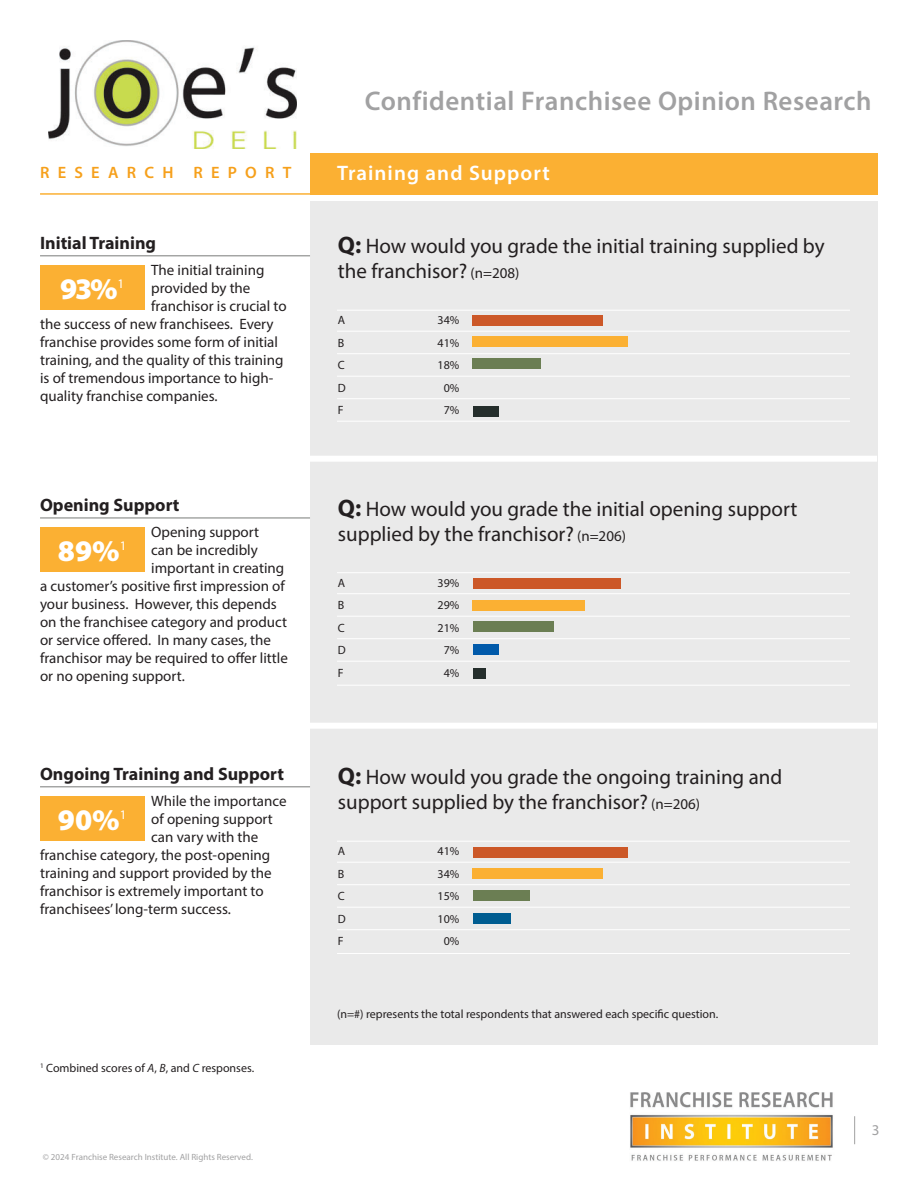
<style>
.page{position:relative;width:918px;height:1188px;background:#fff}
.page>*{position:absolute;margin:0;border:0;box-sizing:border-box;transform-origin:0 0}
.t1{font:900 30px "Myriad Pro";color:#fff}
.t2{font:600 27px "Myriad Pro";letter-spacing:.02em;color:#a1a1a2}
.t3{font:21px/25.2px "Myriad Pro";color:#231f20}
.t4{font:600 21px "Myriad Pro";letter-spacing:.05em;color:#fff}
.t5{font:700 18px "Myriad Pro";color:#231f20}
.t6{font:600 16.5px "Myriad Pro";letter-spacing:.5em;color:#f6a01b}
.t7{font:15px "Myriad Pro";color:#231f20}
.t8{font:15px "Myriad Pro";color:#a1a1a2}
.t9{font:13.05px "Myriad Pro";color:#fff}
.t10{font:12px "Myriad Pro";color:#231f20}
.t11{font:9px "Myriad Pro";color:#a1a1a2}
.s1{font-style:italic}
.s2{font-weight:700;font-size:24px}
.s3{font-size:15px}
</style>
<div class="page">
<div style="left:310px;top:153px;width:567px;height:42px;background:#fbb033"></div>
<div style="left:310px;top:201px;width:567px;height:844px;background:#eaeaea"></div>
<hr style="left:40px;top:255px;width:270px;height:1px;background:#797b79">
<hr style="left:40px;top:518px;width:270px;height:1px;background:#797b79">
<div style="left:40px;top:527px;width:105px;height:45px;background:#fbb033"></div>
<hr style="left:40px;top:786px;width:270px;height:1px;background:#797b79">
<div style="left:40px;top:796px;width:105px;height:44px;background:#fbb033"></div>
<hr style="left:337px;top:310px;width:513px;height:1px;background:#fff">
<hr style="left:337px;top:331px;width:513px;height:1px;background:#fff">
<hr style="left:337px;top:353px;width:513px;height:1px;background:#fff">
<hr style="left:337px;top:376px;width:513px;height:1px;background:#fff">
<hr style="left:337px;top:398px;width:513px;height:1px;background:#fff">
<hr style="left:337px;top:572px;width:513px;height:1px;background:#fff">
<hr style="left:337px;top:593px;width:513px;height:1px;background:#fff">
<hr style="left:337px;top:616px;width:513px;height:1px;background:#fff">
<hr style="left:337px;top:638px;width:513px;height:1px;background:#fff">
<hr style="left:337px;top:661px;width:513px;height:1px;background:#fff">
<hr style="left:337px;top:841px;width:513px;height:1px;background:#fff">
<hr style="left:337px;top:862px;width:513px;height:1px;background:#fff">
<hr style="left:337px;top:884px;width:513px;height:1px;background:#fff">
<hr style="left:337px;top:907px;width:513px;height:1px;background:#fff">
<hr style="left:337px;top:929px;width:513px;height:1px;background:#fff">
<hr style="left:337px;top:421px;width:513px;height:1px;background:#fff">
<hr style="left:337px;top:685px;width:513px;height:1px;background:#fff">
<div style="left:40px;top:456px;width:837px;height:6px;background:#fff"></div>
<div style="left:40px;top:723px;width:837px;height:6px;background:#fff"></div>
<hr style="left:337px;top:953px;width:513px;height:1px;background:#fff">
<hr style="left:40px;top:193px;width:270px;height:2px;background:#fbb033">
<div style="left:473px;top:622px;width:81px;height:10px;background:#6b7e53"></div>
<div style="left:473px;top:600px;width:112px;height:11px;background:#fbb033"></div>
<div style="left:473px;top:578px;width:148px;height:11px;background:#cc5828"></div>
<div style="left:473px;top:913px;width:37px;height:11px;background:#005d91"></div>
<div style="left:473px;top:890px;width:56px;height:11px;background:#6b7e53"></div>
<div style="left:473px;top:869px;width:130px;height:10px;background:#fbb033"></div>
<div style="left:473px;top:847px;width:154px;height:11px;background:#cc5828"></div>
<div style="left:472px;top:315px;width:130px;height:11px;background:#cc5828"></div>
<div style="left:472px;top:336px;width:155px;height:10px;background:#fbb033"></div>
<div style="left:473px;top:359px;width:68px;height:10px;background:#6b7e53"></div>
<div style="left:40px;top:265px;width:105px;height:44px;background:#fbb033"></div>
<div style="left:473px;top:406px;width:25px;height:11px;background:#252e2c"></div>
<div style="left:473px;top:645px;width:25px;height:10px;background:#015aaa"></div>
<div style="left:473px;top:668px;width:13px;height:11px;background:#252e2c"></div>
<svg style="left:854px;top:1116px;width:1px;height:28px"></svg>
<img style="left:48px;top:41px;width:248px;height:108px">
<img style="left:630px;top:1092px;width:203px;height:69px">
<p class="t6" style="left:40px;top:166px;width:253px">RESEARCH REPORT</p>
<p class="t5" style="left:40px;top:236px;width:118px">Initial Training</p>
<p class="t7" style="left:151px;top:264px;width:115px">The initial training</p>
<p class="t7" style="left:151px;top:282px;width:101px">provided by the</p>
<p class="t7" style="left:151px;top:300px;width:137px">franchisor is crucial to</p>
<p class="t7" style="left:40px;top:318px;width:235px">the success of new franchisees. Every</p>
<p class="t7" style="left:40px;top:336px;width:240px">franchise provides some form of initial</p>
<p class="t7" style="left:40px;top:354px;width:245px">training, and the quality of this training</p>
<p class="t7" style="left:40px;top:372px;width:235px">is of tremendous importance to high-</p>
<p class="t7" style="left:40px;top:390px;width:179px">quality franchise companies.</p>
<h1 class="t1" style="left:60px;top:271px;width:59px">93%</h1>
<p class="t9" style="left:118px;top:279px;width:8px">1</p>
<p class="t5" style="left:40px;top:498px;width:141px">Opening Support</p>
<h1 class="t1" style="left:58px;top:533px;width:63px">89%</h1>
<p class="t9" style="left:120px;top:541px;width:8px">1</p>
<p class="t7" style="left:151px;top:526px;width:109px">Opening support</p>
<p class="t7" style="left:151px;top:544px;width:108px">can be incredibly</p>
<p class="t7" style="left:151px;top:562px;width:135px">important in creating</p>
<p class="t7" style="left:40px;top:580px;width:246px">a customer’s positive first impression of</p>
<p class="t7" style="left:40px;top:598px;width:238px">your business. However, this depends</p>
<p class="t7" style="left:40px;top:616px;width:248px">on the franchisee category and product</p>
<p class="t7" style="left:40px;top:634px;width:233px">or service offered. In many cases, the</p>
<p class="t7" style="left:40px;top:652px;width:249px">franchisor may be required to offer little</p>
<p class="t7" style="left:40px;top:670px;width:146px">or no opening support.</p>
<p class="t5" style="left:40px;top:767px;width:245px">Ongoing Training and Support</p>
<h1 class="t1" style="left:58px;top:802px;width:63px">90%</h1>
<p class="t9" style="left:120px;top:810px;width:8px">1</p>
<p class="t7" style="left:151px;top:795px;width:137px">While the importance</p>
<p class="t7" style="left:151px;top:813px;width:123px">of opening support</p>
<p class="t7" style="left:151px;top:831px;width:109px">can vary with the</p>
<p class="t7" style="left:40px;top:849px;width:232px">franchise category, the post-opening</p>
<p class="t7" style="left:40px;top:867px;width:233px">training and support provided by the</p>
<p class="t7" style="left:40px;top:885px;width:225px">franchisor is extremely important to</p>
<p class="t7" style="left:40px;top:903px;width:192px">franchisees’ long-term success.</p>
<p class="t10" style="left:40px;top:1063px;width:216px"><sup>1</sup> Combined scores of <span class="s1">A</span>, <span class="s1">B</span>, and <span class="s1">C</span> responses.</p>
<p class="t11" style="left:43px;top:1153px;width:212px">© 2024 Franchise Research Institute. All Rights Reserved.</p>
<h2 class="t2" style="left:365px;top:90px;width:508px">Confidential Franchisee Opinion Research</h2>
<h3 class="t4" style="left:337px;top:165px;width:214px">Training and Support</h3>
<h3 class="t3" style="left:338px;top:235px;width:488px"><span class="s2">Q:</span> How would you grade the initial training supplied by the franchisor? <span class="s3">(n=208)</span></h3>
<p class="t10" style="left:338px;top:316px;width:9px">A</p>
<p class="t10" style="left:438px;top:316px;width:23px">34%</p>
<p class="t10" style="left:338px;top:338px;width:8px">B</p>
<p class="t10" style="left:438px;top:338px;width:23px">41%</p>
<p class="t10" style="left:338px;top:361px;width:8px">C</p>
<p class="t10" style="left:438px;top:361px;width:23px">18%</p>
<p class="t10" style="left:338px;top:383px;width:9px">D</p>
<p class="t10" style="left:444px;top:383px;width:17px">0%</p>
<p class="t10" style="left:338px;top:406px;width:7px">F</p>
<p class="t10" style="left:444px;top:406px;width:17px">7%</p>
<h3 class="t3" style="left:338px;top:497px;width:461px"><span class="s2">Q:</span> How would you grade the initial opening support supplied by the franchisor? <span class="s3">(n=206)</span></h3>
<p class="t10" style="left:338px;top:578px;width:9px">A</p>
<p class="t10" style="left:438px;top:578px;width:23px">39%</p>
<p class="t10" style="left:338px;top:601px;width:8px">B</p>
<p class="t10" style="left:438px;top:601px;width:23px">29%</p>
<p class="t10" style="left:338px;top:623px;width:8px">C</p>
<p class="t10" style="left:438px;top:623px;width:23px">21%</p>
<p class="t10" style="left:338px;top:646px;width:9px">D</p>
<p class="t10" style="left:444px;top:646px;width:17px">7%</p>
<p class="t10" style="left:338px;top:668px;width:7px">F</p>
<p class="t10" style="left:444px;top:668px;width:17px">4%</p>
<h3 class="t3" style="left:338px;top:766px;width:446px"><span class="s2">Q:</span> How would you grade the ongoing training and support supplied by the franchisor? <span class="s3">(n=206)</span></h3>
<p class="t10" style="left:338px;top:847px;width:9px">A</p>
<p class="t10" style="left:438px;top:847px;width:23px">41%</p>
<p class="t10" style="left:338px;top:869px;width:8px">B</p>
<p class="t10" style="left:438px;top:869px;width:23px">34%</p>
<p class="t10" style="left:338px;top:892px;width:8px">C</p>
<p class="t10" style="left:438px;top:892px;width:23px">15%</p>
<p class="t10" style="left:338px;top:914px;width:9px">D</p>
<p class="t10" style="left:438px;top:914px;width:23px">10%</p>
<p class="t10" style="left:338px;top:937px;width:7px">F</p>
<p class="t10" style="left:444px;top:937px;width:17px">0%</p>
<p class="t10" style="left:337px;top:1010px;width:383px">(n=#) represents the total respondents that answered each specific question.</p>
<p class="t8" style="left:872px;top:1124px;width:9px">3</p>
</div>
